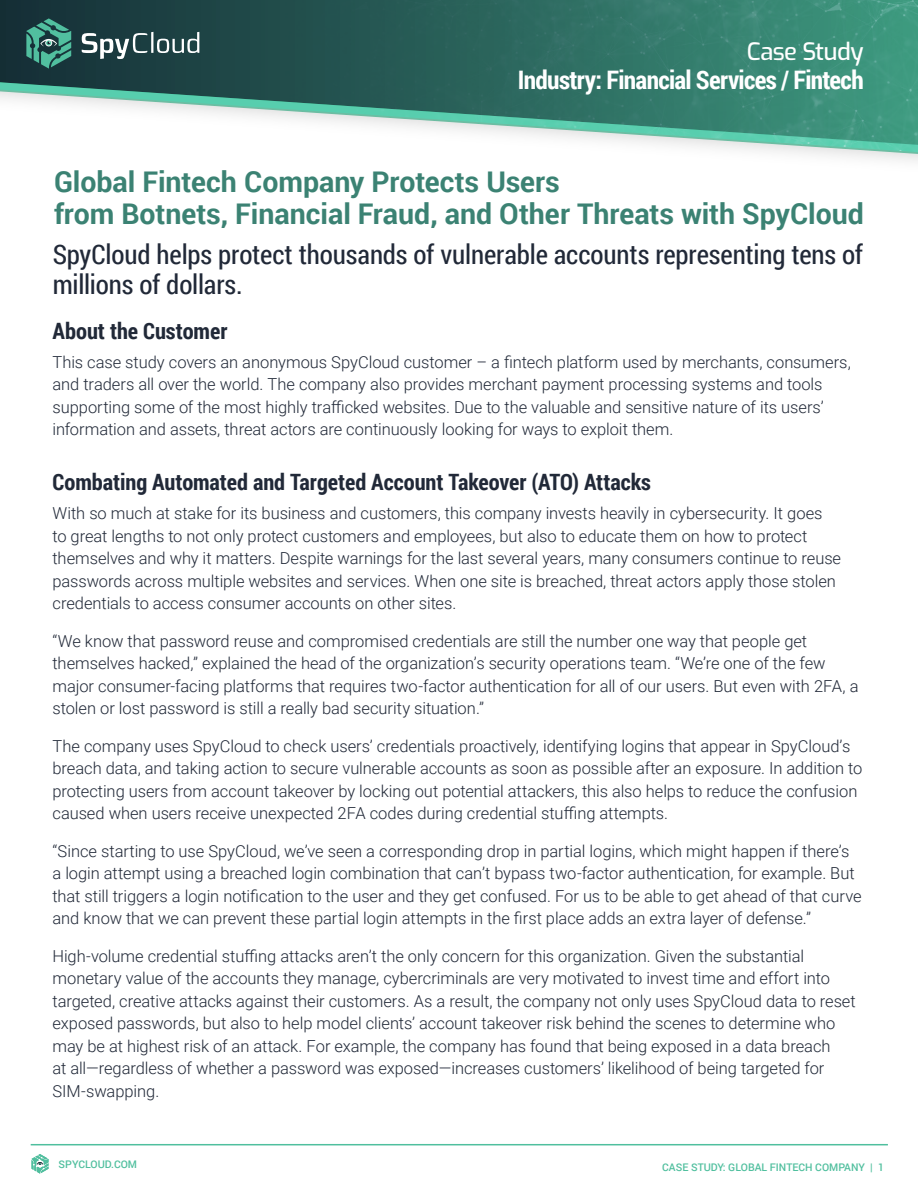
<style>
.page{position:relative;width:918px;height:1188px;background:#fff}
.page>*{position:absolute;margin:0;border:0;box-sizing:border-box;transform-origin:0 0}
.t1{font:700 28.5px/31.5px "Roboto";color:#3b8273}
.t2{font:27px/30px "Roboto Condensed";letter-spacing:-.005em;color:#212938}
.t3{font:700 25.5px "Roboto Condensed";letter-spacing:-.03em;color:#fff}
.t4{font:500 24px "Exo";letter-spacing:-.025em;color:#fff}
.t5{font:700 22.5px "Roboto Condensed";color:#212938}
.t6{font:300 16.5px/22.5px "Roboto";letter-spacing:-.005em;color:#212938}
.t7{font:500 10.5px "Roboto";color:#50bf9e}
</style>
<div class="page">
<hr style="left:31px;top:1144px;width:857px;height:1px;background:#4fbf9e">
<svg style="left:32px;top:1154px;width:17px;height:20px"></svg>
<img style="left:0;top:0;width:918px;height:153px">
<svg style="left:82px;top:33px;width:65px;height:26px"></svg>
<hr style="left:151px;top:32px;width:2px;height:21px;background:#fff">
<svg style="left:157px;top:32px;width:42px;height:21px"></svg>
<svg style="left:26px;top:18px;width:45px;height:51px;background:#35776b"></svg>
<h3 class="t4" style="left:747px;top:33px;width:119px">Case Study</h3>
<h3 class="t3" style="left:518px;top:62px;width:347px">Industry: Financial Services / Fintech</h3>
<h1 class="t1" style="left:54px;top:168px;width:812px">Global Fintech Company Protects Users<br>from Botnets, Financial Fraud, and Other Threats with SpyCloud</h1>
<h2 class="t2" style="left:53px;top:239px;width:812px">SpyCloud helps protect thousands of vulnerable accounts representing tens of millions of dollars.</h2>
<h3 class="t5" style="left:52px;top:315px;width:177px">About the Customer</h3>
<p class="t6" style="left:52px;top:350px;width:800px">This case study covers an anonymous SpyCloud customer – a fintech platform used by merchants, consumers, and traders all over the world. The company also provides merchant payment processing systems and tools supporting some of the most highly trafficked websites. Due to the valuable and sensitive nature of its users’ information and assets, threat actors are continuously looking for ways to exploit them.</p>
<h3 class="t5" style="left:52px;top:466px;width:600px">Combating Automated and Targeted Account Takeover (ATO) Attacks</h3>
<p class="t6" style="left:52px;top:502px;width:790px">With so much at stake for its business and customers, this company invests heavily in cybersecurity. It goes<br>to great lengths to not only protect customers and employees, but also to educate them on how to protect themselves and why it matters. Despite warnings for the last several years, many consumers continue to reuse passwords across multiple websites and services. When one site is breached, threat actors apply those stolen credentials to access consumer accounts on other sites.</p>
<p class="t6" style="left:52px;top:629px;width:808px">“We know that password reuse and compromised credentials are still the number one way that people get themselves hacked,” explained the head of the organization’s security operations team. “We’re one of the few major consumer-facing platforms that requires two-factor authentication for all of our users. But even with 2FA, a stolen or lost password is still a really bad security situation.”</p>
<p class="t6" style="left:52px;top:734px;width:811px">The company uses SpyCloud to check users’ credentials proactively, identifying logins that appear in SpyCloud’s breach data, and taking action to secure vulnerable accounts as soon as possible after an exposure. In addition to protecting users from account takeover by locking out potential attackers, this also helps to reduce the confusion caused when users receive unexpected 2FA codes during credential stuffing attempts.</p>
<p class="t6" style="left:52px;top:839px;width:811px">“Since starting to use SpyCloud, we’ve seen a corresponding drop in partial logins, which might happen if there’s a login attempt using a breached login combination that can’t bypass two-factor authentication, for example. But that still triggers a login notification to the user and they get confused. For us to be able to get ahead of that curve and know that we can prevent these partial login attempts in the first place adds an extra layer of defense.”</p>
<p class="t6" style="left:52px;top:944px;width:805px">High-volume credential stuffing attacks aren’t the only concern for this organization. Given the substantial monetary value of the accounts they manage, cybercriminals are very motivated to invest time and effort into targeted, creative attacks against their customers. As a result, the company not only uses SpyCloud data to reset exposed passwords, but also to help model clients’ account takeover risk behind the scenes to determine who may be at highest risk of an attack. For example, the company has found that being exposed in a data breach<br>at all—regardless of whether a password was exposed—increases customers’ likelihood of being targeted for SIM-swapping.</p>
<p class="t7" style="left:59px;top:1157px;width:80px">SPYCLOUD.COM</p>
<p class="t7" style="left:662px;top:1160px;width:223px">CASE STUDY: GLOBAL FINTECH COMPANY | 1</p>
</div>
